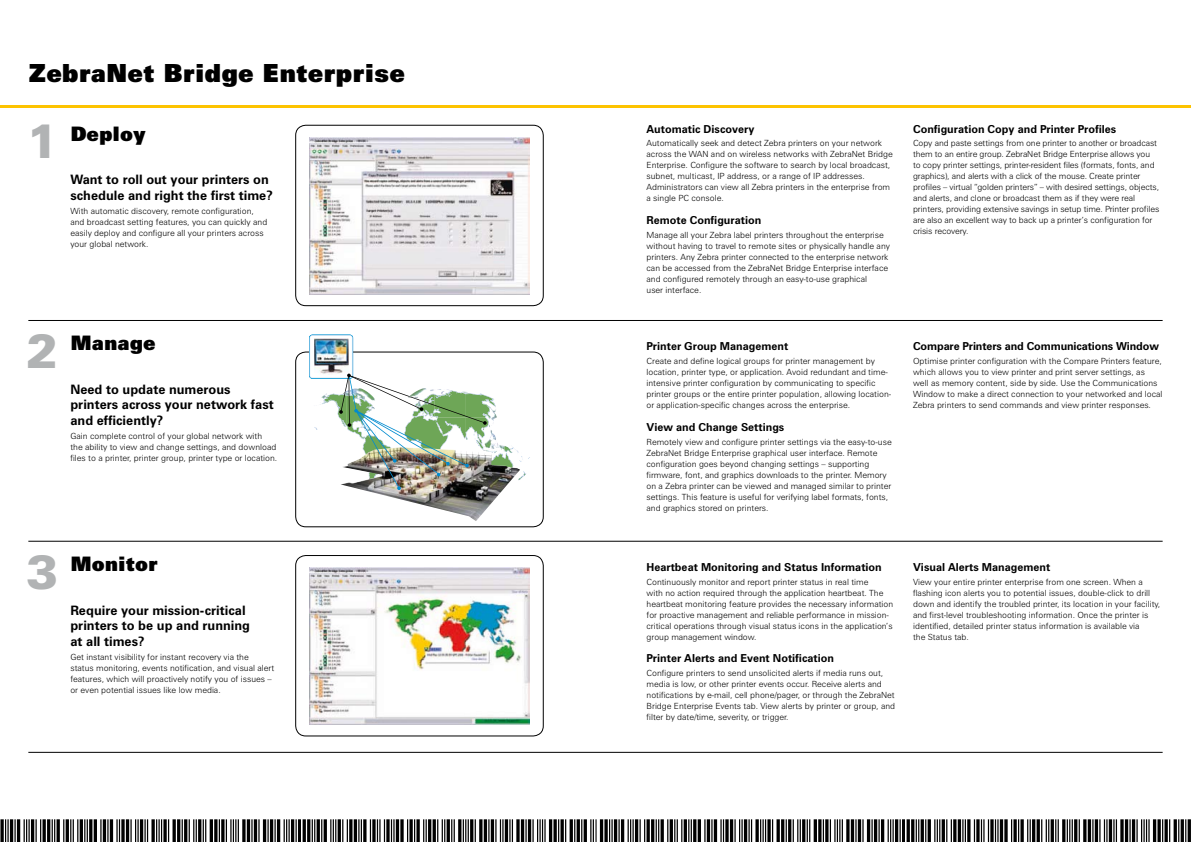
<style>
.page{position:relative;width:1191px;height:842px;background:#fff}
.page>*{position:absolute;margin:0;border:0;box-sizing:border-box;transform-origin:0 0}
.t1{font:900 48px "Zurich BT";color:#b1b3b4}
.t2{font:900 25px "Zurich BT";color:#000}
.t3{font:900 20px "Zurich BT";color:#000}
.t4{font:700 13px/15.6px "Zurich BT";color:#000}
.t5{font:700 11px "Zurich BT";color:#000}
.t6{font:300 8.5px/11px "Zurich BT";color:#000}
</style>
<div class="page">
<svg style="left:0;top:819px;width:1191px;height:23px"></svg>
<img style="left:309px;top:137px;width:221px;height:158px">
<div style="left:295px;top:125px;width:249px;height:181px;border:1px solid #000;border-radius:10px"></div>
<div style="left:295px;top:351px;width:249px;height:176px;border:1px solid #000;border-radius:10px"></div>
<img style="left:309px;top:567px;width:221px;height:158px">
<div style="left:295px;top:555px;width:249px;height:181px;border:1px solid #000;border-radius:10px"></div>
<hr style="left:28px;top:320px;width:1134px;height:1px;background:#000">
<hr style="left:28px;top:541px;width:1134px;height:1px;background:#000">
<hr style="left:28px;top:752px;width:1134px;height:1px;background:#000">
<hr style="left:0;top:105px;width:1191px;height:3px;background:#fdc300">
<img style="left:363px;top:450px;width:157px;height:71px">
<svg style="left:309px;top:335px;width:44px;height:43px"></svg>
<svg style="left:310px;top:335px;width:42px;height:43px"></svg>
<div style="left:310px;top:336px;width:42px;height:41px;background:#fff;border-radius:2px"></div>
<img style="left:314px;top:339px;width:35px;height:35px">
<img style="left:316px;top:340px;width:30px;height:23px">
<img style="left:517px;top:451px;width:13px;height:20px">
<img style="left:314px;top:374px;width:203px;height:116px">
<h2 class="t2" style="left:28px;top:58px;width:378px">ZebraNet Bridge Enterprise</h2>
<h1 class="t1" style="left:26px;top:112px;width:33px">1</h1>
<h3 class="t3" style="left:70px;top:121px;width:77px">Deploy</h3>
<h3 class="t4" style="left:70px;top:172px;width:204px">Want to roll out your printers on schedule and right the first time?</h3>
<p class="t6" style="left:70px;top:205px;width:198px">With automatic discovery, remote configuration, and broadcast setting features, you can quickly and easily deploy and configure all your printers across your global network.</p>
<h1 class="t1" style="left:26px;top:322px;width:33px">2</h1>
<h3 class="t3" style="left:70px;top:331px;width:87px">Manage</h3>
<h3 class="t4" style="left:70px;top:381px;width:205px">Need to update numerous printers across your network fast and efficiently?</h3>
<p class="t6" style="left:70px;top:430px;width:208px">Gain complete control of your global network with<br>the ability to view and change settings, and download files to a printer, printer group, printer type or location.</p>
<h1 class="t1" style="left:26px;top:543px;width:33px">3</h1>
<h3 class="t3" style="left:70px;top:552px;width:89px">Monitor</h3>
<h3 class="t4" style="left:70px;top:602px;width:181px">Require your mission-critical printers to be up and running at all times?</h3>
<p class="t6" style="left:70px;top:651px;width:205px">Get instant visibility for instant recovery via the status monitoring, events notification, and visual alert features, which will proactively notify you of issues – or even potential issues like low media.</p>
<p class="t5" style="left:646px;top:122px;width:109px">Automatic Discovery</p>
<p class="t6" style="left:646px;top:138px;width:248px">Automatically seek and detect Zebra printers on your network across the WAN and on wireless networks with ZebraNet Bridge Enterprise. Configure the software to search by local broadcast, subnet, multicast, IP address, or a range of IP addresses.<br>Administrators can view all Zebra printers in the enterprise from a single PC console.</p>
<p class="t5" style="left:646px;top:213px;width:116px">Remote Configuration</p>
<p class="t6" style="left:646px;top:229px;width:245px">Manage all your Zebra label printers throughout the enterprise without having to travel to remote sites or physically handle any printers. Any Zebra printer connected to the enterprise network can be accessed from the ZebraNet Bridge Enterprise interface and configured remotely through an easy-to-use graphical<br>user interface.</p>
<p class="t5" style="left:646px;top:340px;width:143px">Printer Group Management</p>
<p class="t6" style="left:646px;top:356px;width:246px">Create and define logical groups for printer management by location, printer type, or application. Avoid redundant and time&shy;intensive printer configuration by communicating to specific printer groups or the entire printer population, allowing location&shy;or application-specific changes across the enterprise.</p>
<p class="t5" style="left:646px;top:420px;width:139px">View and Change Settings</p>
<p class="t6" style="left:646px;top:436px;width:247px">Remotely view and configure printer settings via the easy-to-use ZebraNet Bridge Enterprise graphical user interface. Remote configuration goes beyond changing settings – supporting firmware, font, and graphics downloads to the printer. Memory on a Zebra printer can be viewed and managed similar to printer settings. This feature is useful for verifying label formats, fonts, and graphics stored on printers.</p>
<p class="t5" style="left:913px;top:122px;width:205px">Configuration Copy and Printer Profiles</p>
<p class="t6" style="left:913px;top:138px;width:248px">Copy and paste settings from one printer to another or broadcast them to an entire group. ZebraNet Bridge Enterprise allows you to copy printer settings, printer-resident files (formats, fonts, and graphics), and alerts with a click of the mouse. Create printer profiles – virtual “golden printers” – with desired settings, objects, and alerts, and clone or broadcast them as if they were real printers, providing extensive savings in setup time. Printer profiles are also an excellent way to back up a printer’s configuration for crisis recovery.</p>
<p class="t5" style="left:913px;top:340px;width:247px">Compare Printers and Communications Window</p>
<p class="t6" style="left:913px;top:356px;width:251px">Optimise printer configuration with the Compare Printers feature, which allows you to view printer and print server settings, as well as memory content, side by side. Use the Communications Window to make a direct connection to your networked and local Zebra printers to send commands and view printer responses.</p>
<p class="t5" style="left:646px;top:560px;width:237px">Heartbeat Monitoring and Status Information</p>
<p class="t6" style="left:646px;top:576px;width:248px">Continuously monitor and report printer status in real time<br>with no action required through the application heartbeat. The heartbeat monitoring feature provides the necessary information for proactive management and reliable performance in mission&shy;critical operations through visual status icons in the application’s group management window.</p>
<p class="t5" style="left:646px;top:652px;width:189px">Printer Alerts and Event Notification</p>
<p class="t6" style="left:646px;top:668px;width:250px">Configure printers to send unsolicited alerts if media runs out, media is low, or other printer events occur. Receive alerts and notifications by e-mail, cell phone/pager, or through the ZebraNet Bridge Enterprise Events tab. View alerts by printer or group, and filter by date/time, severity, or trigger.</p>
<p class="t5" style="left:913px;top:560px;width:139px">Visual Alerts Management</p>
<p class="t6" style="left:913px;top:576px;width:249px">View your entire printer enterprise from one screen. When a flashing icon alerts you to potential issues, double-click to drill down and identify the troubled printer, its location in your facility, and first-level troubleshooting information. Once the printer is identified, detailed printer status information is available via<br>the Status tab.</p>
</div>
